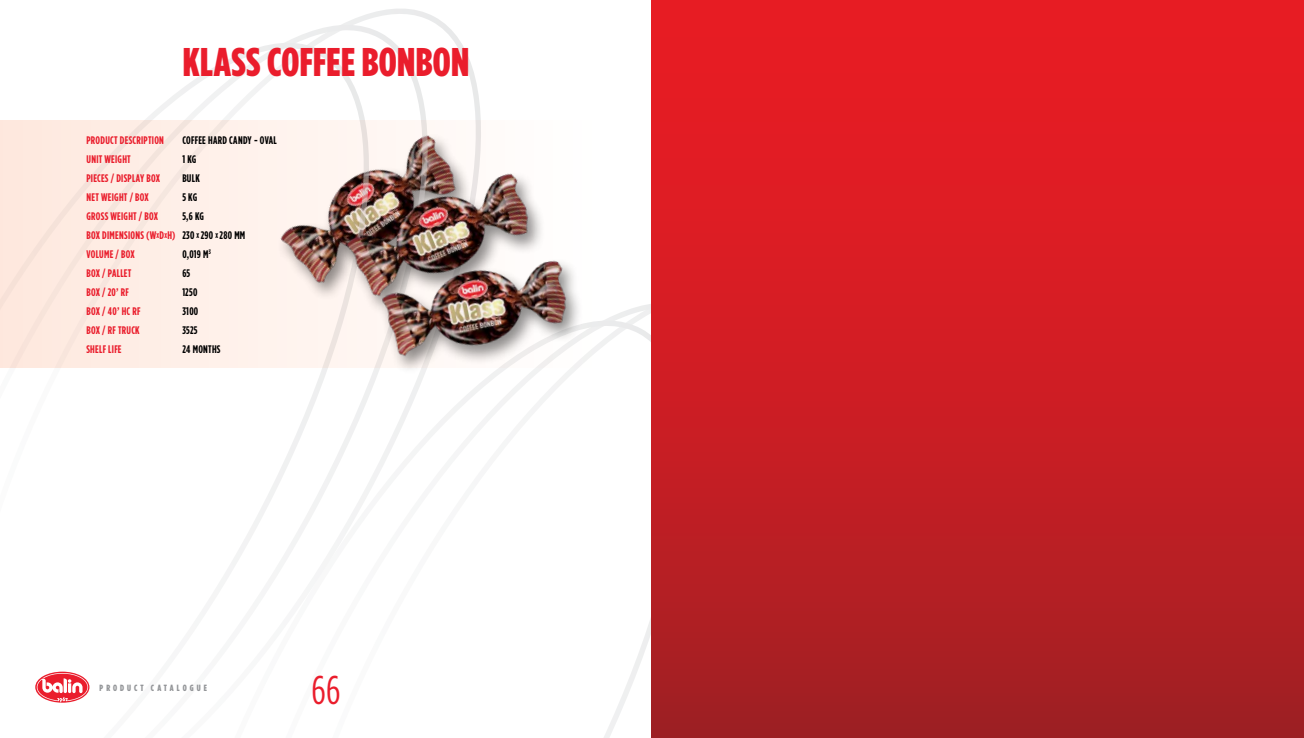
<style>
.page{position:relative;width:1304px;height:738px;background:#fff}
.page>*{position:absolute;margin:0;border:0;box-sizing:border-box;transform-origin:0 0}
.t1{font:900 40px "Gotham Condensed";letter-spacing:.01em;color:#ea1d2c}
.t2{font:40px "Gotham Condensed";color:#ea1d2c}
.t3{font:700 11px/19px "Gotham Condensed";letter-spacing:.025em;color:#ea1d2c}
.t4{font:700 11px/19px "Gotham Condensed";letter-spacing:.025em;color:#000}
.t5{font:900 9px "Gotham Condensed";letter-spacing:.335em;color:#939598}
.s1{font-size:7px}
.s2{font-style:inherit}
</style>
<div class="page">
<svg style="left:511px;top:307px;width:141px;height:430px"></svg>
<svg style="left:321px;top:11px;width:137px;height:447px"></svg>
<svg style="left:0;top:29px;width:399px;height:563px"></svg>
<img style="left:365px;top:367px;width:224px;height:12px">
<img style="left:0;top:120px;width:604px;height:247px">
<svg style="left:35px;top:671px;width:55px;height:32px"></svg>
<div style="left:652px;top:0;width:652px;height:737px;background:linear-gradient(to bottom,#f21c24,#a61f24)"></div>
<h1 class="t1" style="left:183px;top:38px;width:288px">KLASS COFFEE BONBON</h1>
<p class="t3" style="left:86px;top:130px;width:91px">PRODUCT DESCRIPTION<br>UNIT WEIGHT<br>PIECES / DISPLAY BOX<br>NET WEIGHT / BOX<br>GROSS WEIGHT / BOX<br>BOX DIMENSIONS (W<span class="s1">X</span>D<span class="s1">X</span>H)<br>VOLUME / BOX<br>BOX / PALLET<br>BOX / 20<span class="s2">’</span> RF<br>BOX / 40<span class="s2">’</span> HC RF<br>BOX / RF TRUCK<br>SHELF LIFE</p>
<p class="t4" style="left:182px;top:130px;width:96px">COFFEE HARD CANDY - OVAL<br>1 KG<br>BULK<br>5 KG<br>5,6 KG<br>230 <span class="s1">X</span> 290 <span class="s1">X</span> 280 MM<br>0,019 M<sup>3<br></sup>65<br>1250<br>3100<br>3525<br>24 MONTHS</p>
<p class="t5" style="left:100px;top:681px;width:109px">PRODUCT CATALOGUE</p>
<h1 class="t2" style="left:312px;top:666px;width:30px">66</h1>
</div>
